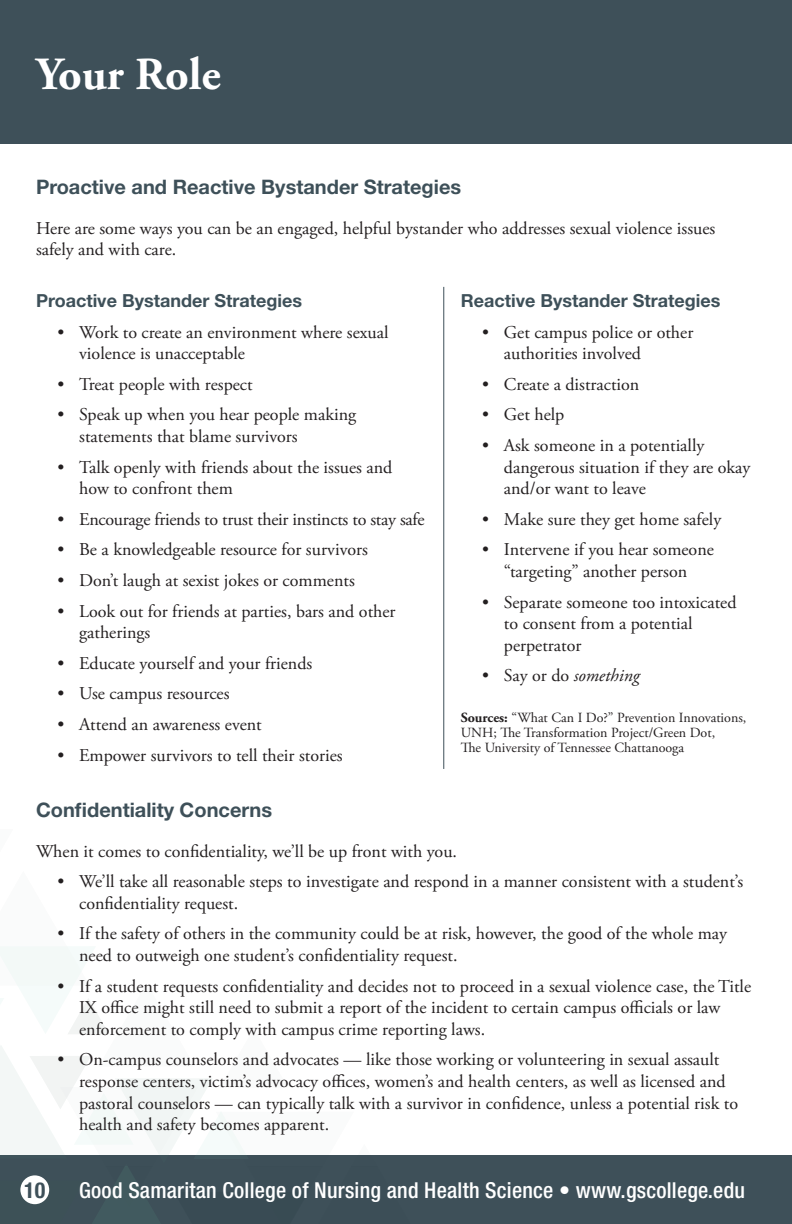
<style>
.page{position:relative;width:792px;height:1224px;background:#fff}
.page>*{position:absolute;margin:0;border:0;box-sizing:border-box;transform-origin:0 0}
.Page_Head{font:700 46px "Adobe Garamond Pro";color:#fff}
.t1{font:condensed 24px "Helvetica Neue LT Std";color:#fff}
.t2{font:700 24px "Adobe Garamond Pro";color:#fff}
.t3{font:500 condensed 22px "Helvetica Neue LT Std";letter-spacing:.01em;color:#fff}
.t4{font:700 condensed 22px "Helvetica Neue LT Std";color:#3e5059}
.Subhead{font:700 20px "Helvetica Neue LT Std";color:#3e5059}
.Main_Body{font:18px/21.6px "Adobe Garamond Pro";color:#231f20}
.Subhead-2{font:700 18px "Helvetica Neue LT Std";color:#3e5059}
.t5{font:italic 18px "Adobe Garamond Pro";color:#231f20}
.Source{font:14px/15px "Adobe Garamond Pro";color:#231f20}
.s1{font-style:normal}
.s2{font-weight:700}
</style>
<div class="page">
<div style="left:0;top:1156px;width:792px;height:68px;background:#3e5059"></div>
<div style="left:0;top:0;width:792px;height:144px;background:#3e5059"></div>
<svg style="left:0;top:947px;width:432px;height:258px"></svg>
<div style="left:20px;top:1175px;width:29px;height:29px;background:#fff;border-radius:50%"></div>
<hr style="left:443px;top:287px;width:1px;height:482px;background:#3e5059">
<p class="Page_Head" style="left:36px;top:47px;width:186px">Your Role</p>
<p class="Subhead" style="left:36px;top:175px;width:427px">Proactive and Reactive Bystander Strategies</p>
<p class="Main_Body" style="left:36px;top:218px;width:681px">Here are some ways you can be an engaged, helpful bystander who addresses sexual violence issues safely and with care.</p>
<p class="Subhead-2" style="left:36px;top:289px;width:268px">Proactive Bystander Strategies</p>
<p class="Main_Body" style="left:79px;top:322px;width:311px;text-indent:-22px">• Work to create an environment where sexual violence is unacceptable</p>
<p class="Main_Body" style="left:58px;top:374px;width:197px">• Treat people with respect</p>
<p class="Main_Body" style="left:79px;top:404px;width:278px;text-indent:-22px">• Speak up when you hear people making statements that blame survivors</p>
<p class="Main_Body" style="left:79px;top:457px;width:315px;text-indent:-22px">• Talk openly with friends about the issues and how to confront them</p>
<p class="Main_Body" style="left:58px;top:509px;width:369px">• Encourage friends to trust their instincts to stay safe</p>
<p class="Main_Body" style="left:58px;top:539px;width:312px">• Be a knowledgeable resource for survivors</p>
<p class="Main_Body" style="left:58px;top:570px;width:299px">• Don’t laugh at sexist jokes or comments</p>
<p class="Main_Body" style="left:79px;top:601px;width:318px;text-indent:-22px">• Look out for friends at parties, bars and other gatherings</p>
<p class="Main_Body" style="left:58px;top:653px;width:256px">• Educate yourself and your friends</p>
<p class="Main_Body" style="left:58px;top:683px;width:173px">• Use campus resources</p>
<p class="Main_Body" style="left:58px;top:714px;width:206px">• Attend an awareness event</p>
<p class="Main_Body" style="left:58px;top:745px;width:287px">• Empower survivors to tell their stories</p>
<p class="Subhead-2" style="left:461px;top:289px;width:261px">Reactive Bystander Strategies</p>
<p class="Main_Body" style="left:504px;top:322px;width:191px;text-indent:-22px">• Get campus police or other authorities involved</p>
<p class="Main_Body" style="left:482px;top:374px;width:159px">• Create a distraction</p>
<p class="Main_Body" style="left:482px;top:404px;width:84px">• Get help</p>
<p class="Main_Body" style="left:504px;top:435px;width:248px;text-indent:-22px">• Ask someone in a potentially dangerous situation if they are okay and/or want to leave</p>
<p class="Main_Body" style="left:482px;top:509px;width:240px">• Make sure they get home safely</p>
<p class="Main_Body" style="left:482px;top:539px;width:233px;text-align:center">• Intervene if you hear someone “targeting” another person</p>
<p class="Main_Body" style="left:504px;top:592px;width:234px;text-indent:-22px">• Separate someone too intoxicated to consent from a potential perpetrator</p>
<p class="t5" style="left:482px;top:665px;width:159px"><span class="s1">• Say or do</span> something</p>
<p class="Source" style="left:461px;top:710px;width:287px"><span class="s2">Sources:</span> “What Can I Do?” Prevention Innovations,<br>UNH; The Transformation Project/Green Dot,<br>The University of Tennessee Chattanooga</p>
<p class="Subhead" style="left:36px;top:797px;width:238px">Confidentiality Concerns</p>
<p class="Main_Body" style="left:36px;top:841px;width:423px">When it comes to confidentiality, we’ll be up front with you.</p>
<p class="Main_Body" style="left:79px;top:871px;width:666px;text-indent:-22px">• We’ll take all reasonable steps to investigate and respond in a manner consistent with a student’s confidentiality request.</p>
<p class="Main_Body" style="left:79px;top:923px;width:649px;text-indent:-22px">• If the safety of others in the community could be at risk, however, the good of the whole may need to outweigh one student’s confidentiality request.</p>
<p class="Main_Body" style="left:79px;top:976px;width:673px;text-indent:-22px">• If a student requests confidentiality and decides not to proceed in a sexual violence case, the Title<br>IX office might still need to submit a report of the incident to certain campus officials or law enforcement to comply with campus crime reporting laws.</p>
<p class="Main_Body" style="left:79px;top:1049px;width:660px;text-indent:-22px">• On-campus counselors and advocates — like those working or volunteering in sexual assault response centers, victim’s advocacy offices, women’s and health centers, as well as licensed and pastoral counselors — can typically talk with a survivor in confidence, unless a potential risk to health and safety becomes apparent.</p>
<p class="t4" style="left:24px;top:1177px;width:23px">10</p>
<p class="t3" style="left:79px;top:1177px;width:667px">Good Samaritan College of Nursing and Health Science • www.gscollege.edu</p>
<h2 class="t1" style="left:72px;top:1181px;width:168px">Fictional University</h2>
<h2 class="t2" style="left:697px;top:1182px;width:78px">Title IX</h2>
</div>
